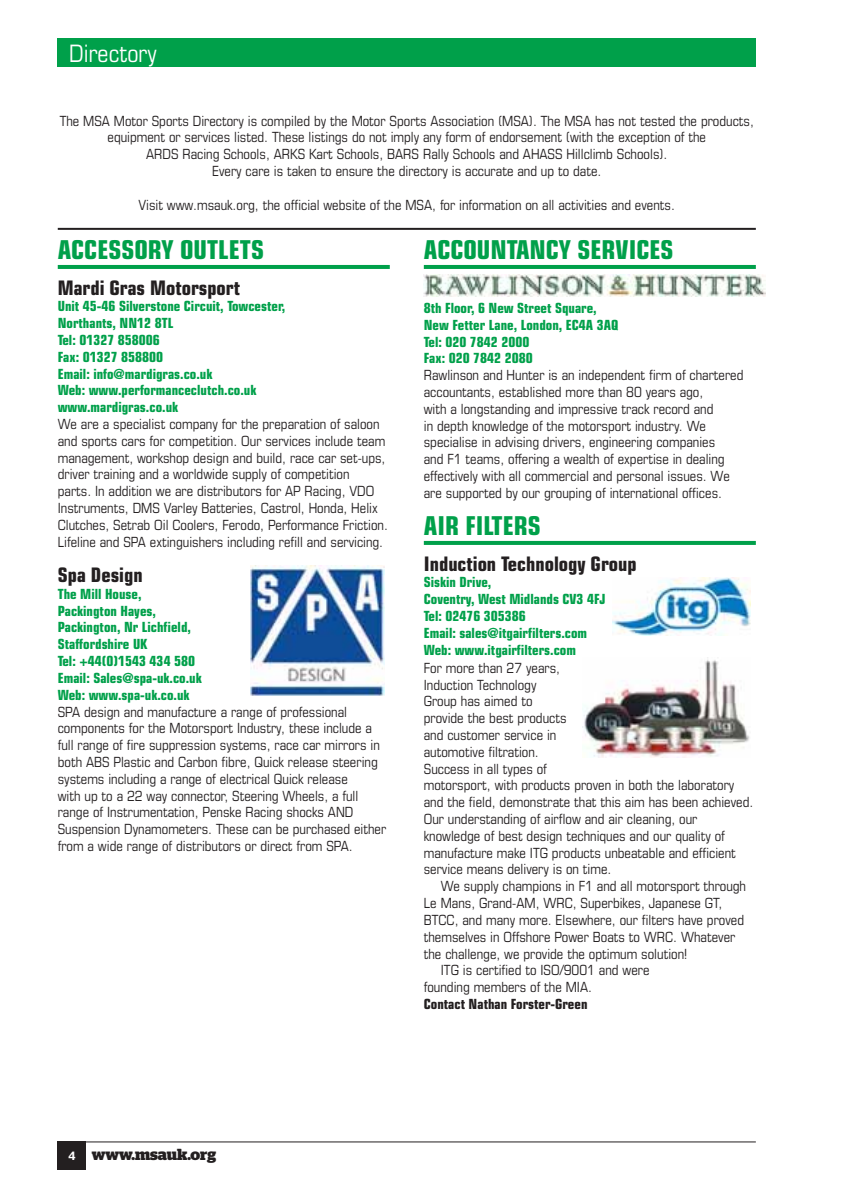
<style>
.page{position:relative;width:842px;height:1193px;background:#fff}
.page>*{position:absolute;margin:0;border:0;box-sizing:border-box;transform-origin:0 0}
.t1{font:700 condensed 26px "Eurostile";color:#00a04a}
.t2{font:condensed 24px "Eurostile";color:#fff}
.t3{font:700 condensed 20px "Eurostile";color:#231f20}
.t4{font:700 16px "Stag";color:#231f20}
.t5{font:condensed 14px/16.8px "Eurostile";color:#231f20}
.t6{font:700 condensed 14px/16.8px "Eurostile";color:#00a04a}
.t7{font:700 condensed 14px "Eurostile";color:#231f20}
.s1{font-family:"Stag Sans";font-weight:500;font-size:12px;color:#fff}
</style>
<div class="page">
<div style="left:58px;top:1141px;width:28px;height:28px;background:#231f20"></div>
<div style="left:58px;top:38px;width:697px;height:28px;background:#00a04a"></div>
<hr style="left:58px;top:1141px;width:697px;height:1px;background:#231f20">
<hr style="left:58px;top:265px;width:331px;height:4px;background:#00a04a">
<img style="left:250px;top:565px;width:134px;height:131px">
<hr style="left:423px;top:265px;width:332px;height:4px;background:#00a04a">
<svg style="left:423px;top:541px;width:332px;height:4px"></svg>
<img style="left:423px;top:275px;width:341px;height:21px">
<img style="left:612px;top:578px;width:137px;height:57px">
<img style="left:582px;top:657px;width:167px;height:100px">
<hr style="left:58px;top:228px;width:697px;height:2px;background:#231f20">
<h2 class="t2" style="left:69px;top:44px;width:89px">Directory</h2>
<p class="t5" style="left:60px;top:113px;width:695px;text-align:center">The MSA Motor Sports Directory is compiled by the Motor Sports Association (MSA). The MSA has not tested the products, equipment or services listed. These listings do not imply any form of endorsement (with the exception of the<br>ARDS Racing Schools, ARKS Kart Schools, BARS Rally Schools and AHASS Hillclimb Schools).<br>Every care is taken to ensure the directory is accurate and up to date.</p>
<p class="t5" style="left:138px;top:198px;width:537px">Visit www.msauk.org, the official website of the MSA, for information on all activities and events.</p>
<h1 class="t1" style="left:58px;top:240px;width:208px">ACCESSORY OUTLETS</h1>
<h3 class="t3" style="left:58px;top:280px;width:184px">Mardi Gras Motorsport</h3>
<p class="t6" style="left:58px;top:299px;width:229px">Unit 45-46 Silverstone Circuit, Towcester,<br>Northants, NN12 8TL<br>Tel: 01327 858006<br>Fax: 01327 858800<br>Email: info@mardigras.co.uk<br>Web: www.performanceclutch.co.uk www.mardigras.co.uk</p>
<p class="t5" style="left:58px;top:417px;width:331px">We are a specialist company for the preparation of saloon and sports cars for competition. Our services include team management, workshop design and build, race car set-ups, driver training and a worldwide supply of competition<br>parts. In addition we are distributors for AP Racing, VDO Instruments, DMS Varley Batteries, Castrol, Honda, Helix Clutches, Setrab Oil Coolers, Ferodo, Performance Friction.<br>Lifeline and SPA extinguishers including refill and servicing.</p>
<h3 class="t3" style="left:58px;top:567px;width:86px">Spa Design</h3>
<p class="t6" style="left:58px;top:587px;width:145px">The Mill House,<br>Packington Hayes,<br>Packington, Nr Lichfield,<br>Staffordshire UK<br>Tel: +44(0)1543 434 580<br>Email: Sales@spa-uk.co.uk<br>Web: www.spa-uk.co.uk</p>
<p class="t5" style="left:58px;top:704px;width:330px">SPA design and manufacture a range of professional components for the Motorsport Industry, these include a full range of fire suppression systems, race car mirrors in both ABS Plastic and Carbon fibre, Quick release steering systems including a range of electrical Quick release<br>with up to a 22 way connector, Steering Wheels, a full range of Instrumentation, Penske Racing shocks AND Suspension Dynamometers. These can be purchased either from a wide range of distributors or direct from SPA.</p>
<h1 class="t1" style="left:423px;top:240px;width:251px">ACCOUNTANCY SERVICES</h1>
<p class="t6" style="left:423px;top:301px;width:196px">8th Floor, 6 New Street Square,<br>New Fetter Lane, London, EC4A 3AQ<br>Tel: 020 7842 2000<br>Fax: 020 7842 2080</p>
<p class="t5" style="left:423px;top:368px;width:321px">Rawlinson and Hunter is an independent firm of chartered accountants, established more than 80 years ago,<br>with a longstanding and impressive track record and<br>in depth knowledge of the motorsport industry. We specialise in advising drivers, engineering companies<br>and F1 teams, offering a wealth of expertise in dealing effectively with all commercial and personal issues. We are supported by our grouping of international offices.</p>
<h1 class="t1" style="left:423px;top:516px;width:118px">AIR FILTERS</h1>
<h3 class="t3" style="left:423px;top:556px;width:214px">Induction Technology Group</h3>
<p class="t6" style="left:423px;top:575px;width:183px">Siskin Drive,<br>Coventry, West Midlands CV3 4FJ<br>Tel: 02476 305386<br>Email: sales@itgairfilters.com<br>Web: www.itgairfilters.com</p>
<p class="t5" style="left:423px;top:660px;width:331px">For more than 27 years,<br>Induction Technology<br>Group has aimed to<br>provide the best products<br>and customer service in<br>automotive filtration.<br>Success in all types of<br>motorsport, with products proven in both the laboratory and the field, demonstrate that this aim has been achieved.<br>Our understanding of airflow and air cleaning, our knowledge of best design techniques and our quality of manufacture make ITG products unbeatable and efficient service means delivery is on time.</p>
<p class="t5" style="left:440px;top:879px;width:306px">We supply champions in F1 and all motorsport through</p>
<p class="t5" style="left:423px;top:896px;width:300px">Le Mans, Grand-AM, WRC, Superbikes, Japanese GT,</p>
<p class="t5" style="left:423px;top:912px;width:321px">BTCC, and many more. Elsewhere, our filters have proved</p>
<p class="t5" style="left:423px;top:929px;width:313px">themselves in Offshore Power Boats to WRC. Whatever</p>
<p class="t5" style="left:423px;top:946px;width:265px">the challenge, we provide the optimum solution!</p>
<p class="t5" style="left:440px;top:963px;width:210px">ITG is certified to ISO/9001 and were</p>
<p class="t5" style="left:423px;top:980px;width:169px">founding members of the MIA.</p>
<p class="t7" style="left:423px;top:998px;width:165px">Contact Nathan Forster-Green</p>
<p class="t4" style="left:68px;top:1144px;width:149px"><span class="s1">4</span> www.msauk.org</p>
</div>
